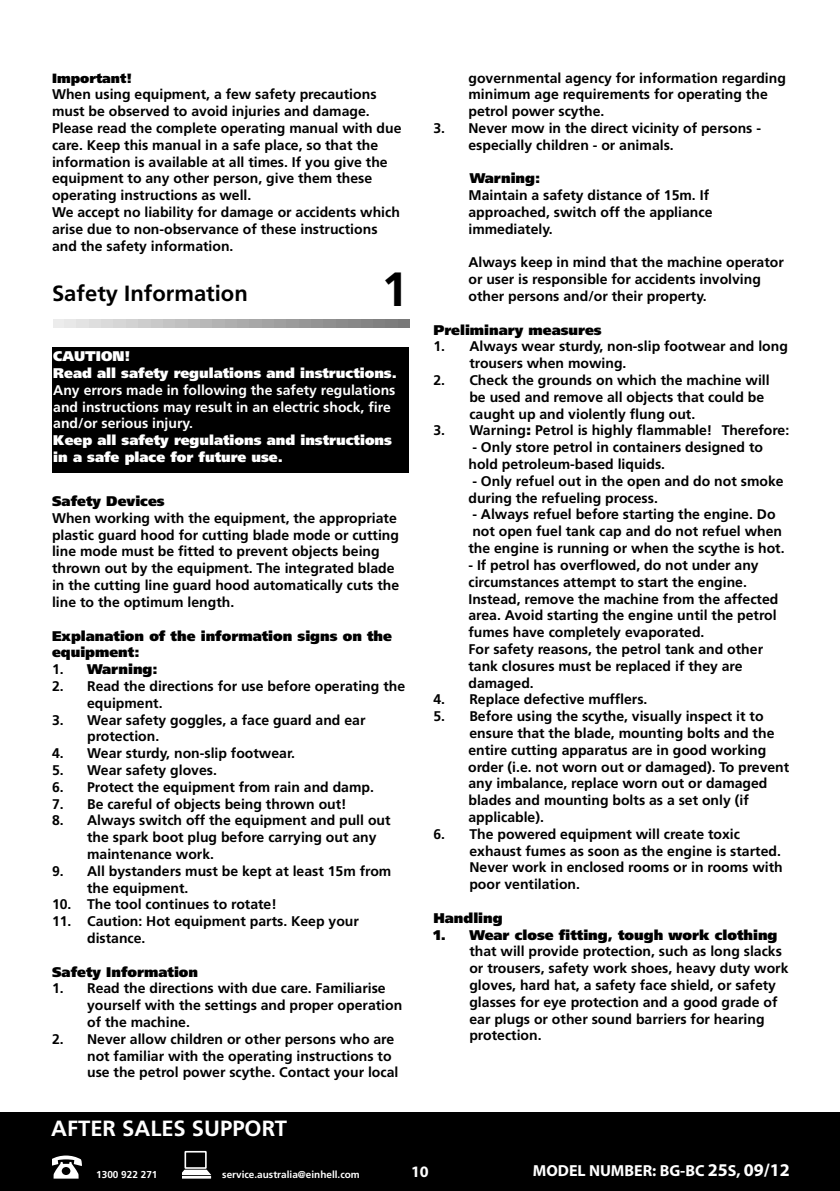
<style>
.page{position:relative;width:840px;height:1191px;background:#fff}
.page>*{position:absolute;margin:0;border:0;box-sizing:border-box;transform-origin:0 0}
.t1{font:700 48px "Frutiger LT Std";color:#000}
.t2{font:700 22px "Frutiger LT Std";color:#fff}
.t3{font:700 22px "Frutiger LT Std";color:#000}
.t4{font:700 16px "Myriad Pro";color:#fff}
.t5{font:700 14px/16.8px "Frutiger LT Std";color:#000}
.t6{font:900 14px/16.8px "Frutiger LT Std";color:#fff}
.t7{font:900 14px "Frutiger LT Std";color:#000}
.t8{font:900 13.4px "Frutiger LT Std";color:#000}
.t9{font:700 10px "Frutiger LT Std";color:#fff}
.s1{font-weight:700}
.s2{font-weight:900}
.s3{font-size:18px}
</style>
<div class="page">
<div style="left:0;top:1112px;width:839px;height:79px;background:#000"></div>
<svg style="left:52px;top:1155px;width:30px;height:23px"></svg>
<svg style="left:182px;top:1150px;width:29px;height:28px"></svg>
<svg style="left:53px;top:319px;width:356px;height:8px;background:#b0b0b0"></svg>
<div style="left:52px;top:347px;width:356px;height:125px;background:#000"></div>
<p class="t8" style="left:52px;top:70px;width:81px">Important!</p>
<p class="t5" style="left:52px;top:86px;width:326px">When using equipment, a few safety precautions</p>
<p class="t5" style="left:52px;top:103px;width:319px">must be observed to avoid injuries and damage.</p>
<p class="t5" style="left:52px;top:120px;width:351px">Please read the complete operating manual with due</p>
<p class="t5" style="left:52px;top:137px;width:327px">care. Keep this manual in a safe place, so that the</p>
<p class="t5" style="left:52px;top:153px;width:337px">information is available at all times. If you give the</p>
<p class="t5" style="left:52px;top:170px;width:321px">equipment to any other person, give them these</p>
<p class="t5" style="left:52px;top:187px;width:201px">operating instructions as well.</p>
<p class="t5" style="left:52px;top:204px;width:349px">We accept no liability for damage or accidents which</p>
<p class="t5" style="left:52px;top:221px;width:327px">arise due to non-observance of these instructions</p>
<p class="t5" style="left:52px;top:237px;width:183px">and the safety information.</p>
<p class="t3" style="left:52px;top:281px;width:197px">Safety Information</p>
<p class="t1" style="left:381px;top:261px;width:28px">1</p>
<p class="t6" style="left:53px;top:348px;width:345px">CAUTION!<br>Read all safety regulations and instructions.<br><span class="s1">Any errors made in following the safety regulations and instructions may result in an electric shock, fire and/or serious injury.<br></span>Keep all safety regulations and instructions in a safe place for future use.</p>
<p class="t7" style="left:52px;top:492px;width:114px">Safety Devices</p>
<p class="t5" style="left:52px;top:509px;width:346px">When working with the equipment, the appropriate</p>
<p class="t5" style="left:52px;top:526px;width:348px">plastic guard hood for cutting blade mode or cutting</p>
<p class="t5" style="left:52px;top:543px;width:329px">line mode must be fitted to prevent objects being</p>
<p class="t5" style="left:52px;top:560px;width:348px">thrown out by the equipment. The integrated blade in the cutting line guard hood automatically cuts the line to the optimum length.</p>
<p class="t7" style="left:52px;top:627px;width:341px">Explanation of the information signs on the</p>
<p class="t7" style="left:52px;top:644px;width:89px">equipment:</p>
<p class="t7" style="left:52px;top:660px;width:107px"><span class="s1">1.</span> Warning:</p>
<p class="t5" style="left:52px;top:677px;width:354px">2. Read the directions for use before operating the</p>
<p class="t5" style="left:87px;top:694px;width:77px">equipment.</p>
<p class="t5" style="left:52px;top:711px;width:315px">3. Wear safety goggles, a face guard and ear</p>
<p class="t5" style="left:87px;top:728px;width:74px">protection.</p>
<p class="t5" style="left:52px;top:745px;width:244px">4. Wear sturdy, non-slip footwear.</p>
<p class="t5" style="left:52px;top:761px;width:166px">5. Wear safety gloves.</p>
<p class="t5" style="left:52px;top:778px;width:323px">6. Protect the equipment from rain and damp.</p>
<p class="t5" style="left:52px;top:795px;width:296px">7. Be careful of objects being thrown out!</p>
<p class="t5" style="left:87px;top:812px;width:305px;text-indent:-35px">8. Always switch off the equipment and pull out the spark boot plug before carrying out any</p>
<p class="t5" style="left:87px;top:845px;width:128px">maintenance work.</p>
<p class="t5" style="left:52px;top:862px;width:340px">9. All bystanders must be kept at least 15m from</p>
<p class="t5" style="left:87px;top:879px;width:103px">the equipment.</p>
<p class="t5" style="left:52px;top:896px;width:226px">10. The tool continues to rotate!</p>
<p class="t5" style="left:87px;top:913px;width:273px;text-indent:-35px">11. Caution: Hot equipment parts. Keep your distance.</p>
<p class="t7" style="left:52px;top:963px;width:147px">Safety Information</p>
<p class="t5" style="left:52px;top:980px;width:335px">1. Read the directions with due care. Familiarise</p>
<p class="t5" style="left:87px;top:997px;width:316px">yourself with the settings and proper operation of the machine.</p>
<p class="t5" style="left:52px;top:1030px;width:343px">2. Never allow children or other persons who are</p>
<p class="t5" style="left:87px;top:1047px;width:312px">not familiar with the operating instructions to use the petrol power scythe. Contact your local</p>
<p class="t5" style="left:468px;top:69px;width:319px">governmental agency for information regarding</p>
<p class="t5" style="left:468px;top:86px;width:301px">minimum age requirements for operating the</p>
<p class="t5" style="left:468px;top:103px;width:137px">petrol power scythe.</p>
<p class="t5" style="left:433px;top:120px;width:329px">3. Never mow in the direct vicinity of persons -</p>
<p class="t5" style="left:468px;top:137px;width:207px">especially children - or animals.</p>
<p class="t7" style="left:469px;top:170px;width:72px">Warning:</p>
<p class="t5" style="left:468px;top:187px;width:242px">Maintain a safety distance of 15m. If</p>
<p class="t5" style="left:468px;top:204px;width:245px">approached, switch off the appliance</p>
<p class="t5" style="left:468px;top:221px;width:86px">immediately.</p>
<p class="t5" style="left:468px;top:254px;width:317px">Always keep in mind that the machine operator</p>
<p class="t5" style="left:468px;top:271px;width:294px">or user is responsible for accidents involving</p>
<p class="t5" style="left:468px;top:288px;width:240px">other persons and/or their property.</p>
<p class="t7" style="left:433px;top:321px;width:170px">Preliminary measures</p>
<p class="t5" style="left:469px;top:338px;width:320px;text-indent:-36px">1. Always wear sturdy, non-slip footwear and long trousers when mowing.</p>
<p class="t5" style="left:469px;top:372px;width:302px;text-indent:-36px">2. Check the grounds on which the machine will be used and remove all objects that could be caught up and violently flung out.</p>
<p class="t5" style="left:433px;top:422px;width:357px">3. Warning<span class="s2">:</span> Petrol is highly flammable! Therefore:</p>
<p class="t5" style="left:468px;top:439px;width:296px">- Only store petrol in containers designed to hold petroleum-based liquids.</p>
<p class="t5" style="left:472px;top:473px;width:312px">- Only refuel out in the open and do not smoke</p>
<p class="t5" style="left:468px;top:489px;width:191px">during the refueling process.</p>
<p class="t5" style="left:468px;top:506px;width:317px">- Always refuel before starting the engine. Do not open fuel tank cap and do not refuel when the engine is running or when the scythe is hot.</p>
<p class="t5" style="left:468px;top:557px;width:291px">- If petrol has overflowed, do not under any</p>
<p class="t5" style="left:468px;top:573px;width:311px">circumstances attempt to start the engine.<br>Instead, remove the machine from the affected area. Avoid starting the engine until the petrol fumes have completely evaporated.</p>
<p class="t5" style="left:468px;top:641px;width:296px">For safety reasons, the petrol tank and other</p>
<p class="t5" style="left:468px;top:657px;width:275px">tank closures must be replaced if they are damaged.</p>
<p class="t5" style="left:433px;top:691px;width:215px">4. Replace defective mufflers.</p>
<p class="t5" style="left:469px;top:708px;width:306px;text-indent:-36px">5. Before using the scythe, visually inspect it to ensure that the blade, mounting bolts and the</p>
<p class="t5" style="left:468px;top:741px;width:299px">entire cutting apparatus are in good working</p>
<p class="t5" style="left:468px;top:758px;width:322px">order (i.e. not worn out or damaged). To prevent</p>
<p class="t5" style="left:468px;top:775px;width:300px">any imbalance, replace worn out or damaged</p>
<p class="t5" style="left:468px;top:792px;width:282px">blades and mounting bolts as a set only (if</p>
<p class="t5" style="left:468px;top:809px;width:77px">applicable).</p>
<p class="t5" style="left:469px;top:825px;width:314px;text-indent:-36px">6. The powered equipment will create toxic exhaust fumes as soon as the engine is started.<br>Never work in enclosed rooms or in rooms with poor ventilation.</p>
<p class="t7" style="left:433px;top:909px;width:71px">Handling</p>
<p class="t5" style="left:469px;top:926px;width:320px;text-indent:-36px"><span class="s2">1. Wear close fitting, tough work clothing </span>that will provide protection, such as long slacks or trousers, safety work shoes, heavy duty work gloves, hard hat, a safety face shield, or safety glasses for eye protection and a good grade of ear plugs or other sound barriers for hearing protection.</p>
<h2 class="t2" style="left:51px;top:1115px;width:237px">AFTER SALES SUPPORT</h2>
<p class="t9" style="left:96px;top:1169px;width:63px">1300 922 271</p>
<p class="t9" style="left:222px;top:1168px;width:139px">service.australia@einhell.com</p>
<p class="t4" style="left:411px;top:1161px;width:19px">10</p>
<p class="t4" style="left:532px;top:1160px;width:258px">MODEL NUMBER: BG-BC <span class="s3">25</span>S, <span class="s3">09/12</span></p>
</div>
